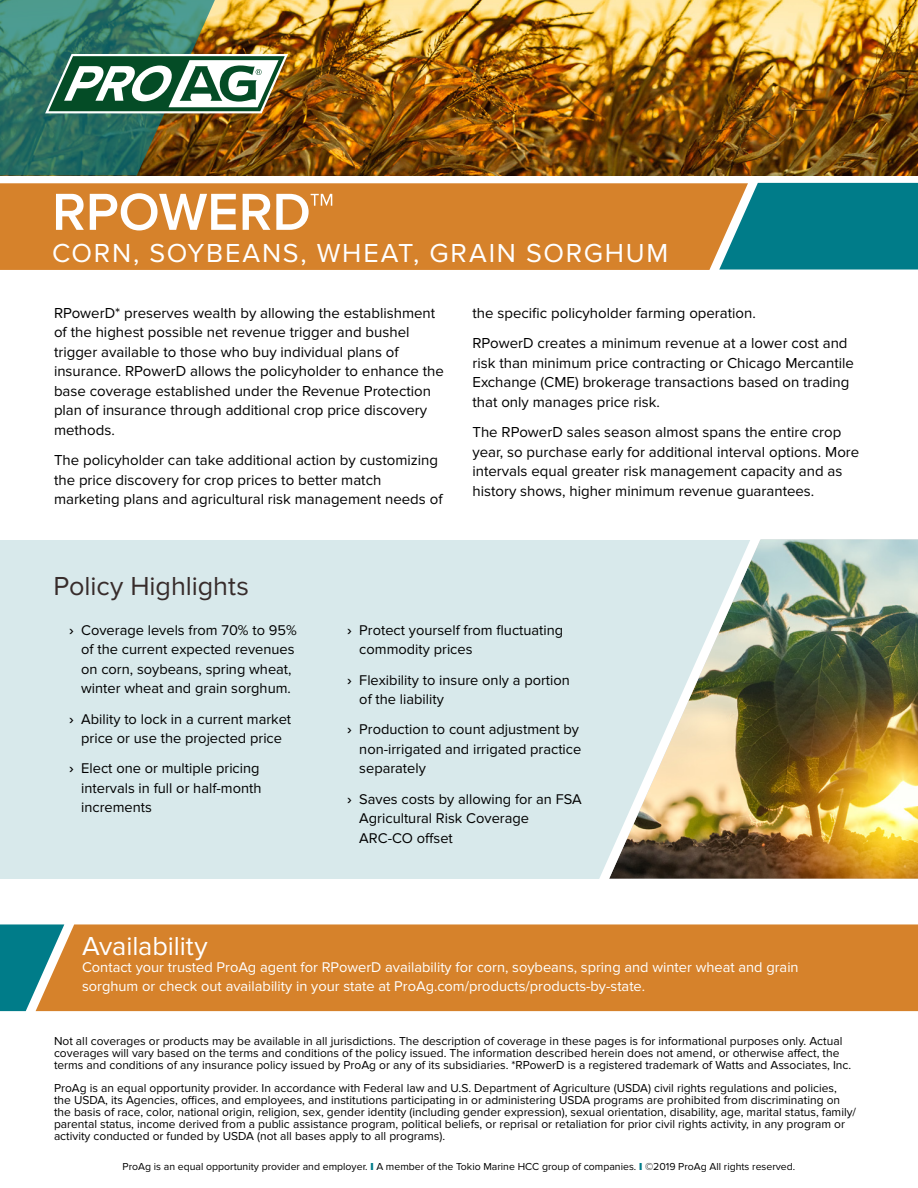
<style>
.page{position:relative;width:918px;height:1188px;background:#fff}
.page>*{position:absolute;margin:0;border:0;box-sizing:border-box;transform-origin:0 0}
.t1{font:600 54px "Proxima Nova";letter-spacing:-.005em;color:#fff}
.t2{font:27px "Proxima Nova";letter-spacing:.06em;color:#fff}
.t3{font:27px "Proxima Nova";letter-spacing:-.005em;color:#372c2b}
.t4{font:27px "Proxima Nova";letter-spacing:-.005em;color:#fff}
.t5{font:15px/19.5px "Proxima Nova";color:#000}
.t6{font:14.7px/19.5px "Proxima Nova";color:#000}
.t7{font:14.7px/19.5px "Proxima Nova";color:#fff}
.t8{font:12px/12px "Proxima Nova";color:#000}
.t9{font:10.5px "Proxima Nova";color:#000}
.s1{font-weight:600}
.s2{font-weight:900;color:#007c89}
</style>
<div class="page">
<div style="left:0;top:540px;width:918px;height:339px;background:#d8e9eb"></div>
<img style="left:288px;top:0;width:630px;height:176px">
<div style="left:0;top:183px;width:719px;height:87px;background:#d6822b"></div>
<svg style="left:719px;top:183px;width:199px;height:87px;background:#188289"></svg>
<svg style="left:0;top:0;width:288px;height:176px;background:#5a7a5c"></svg>
<div style="left:64px;top:924px;width:854px;height:87px;background:#d6822b"></div>
<svg style="left:0;top:924px;width:64px;height:87px;background:#458e89"></svg>
<img style="left:599px;top:539px;width:319px;height:340px">
<h1 class="t1" style="left:52px;top:181px;width:284px">RPOWERD™</h1>
<h2 class="t2" style="left:52px;top:237px;width:618px">CORN, SOYBEANS, WHEAT, GRAIN SORGHUM</h2>
<p class="t5" style="left:54px;top:303px;width:391px">RPowerD* preserves wealth by allowing the establishment of the highest possible net revenue trigger and bushel trigger available to those who buy individual plans of insurance. RPowerD allows the policyholder to enhance the base coverage established under the Revenue Protection plan of insurance through additional crop price discovery methods.</p>
<p class="t5" style="left:54px;top:451px;width:390px">The policyholder can take additional action by customizing the price discovery for crop prices to better match marketing plans and agricultural risk management needs of</p>
<p class="t5" style="left:472px;top:298px;width:377px;line-height:30.3px">the specific policyholder farming operation.<br>RPowerD creates a minimum revenue at a lower cost and</p>
<p class="t5" style="left:472px;top:353px;width:383px">risk than minimum price contracting or Chicago Mercantile<br>Exchange (CME) brokerage transactions based on trading that only manages price risk.</p>
<p class="t5" style="left:472px;top:423px;width:388px">The RPowerD sales season almost spans the entire crop year, so purchase early for additional interval options. More intervals equal greater risk management capacity and as history shows, higher minimum revenue guarantees.</p>
<h2 class="t3" style="left:54px;top:571px;width:197px">Policy Highlights</h2>
<p class="t6" style="left:81px;top:620px;width:217px;text-indent:-12px"><span class="s1">›</span> Coverage levels from 70% to 95% of the current expected revenues on corn, soybeans, spring wheat, winter wheat and grain sorghum.</p>
<p class="t6" style="left:69px;top:709px;width:224px;text-align:center"><span class="s1">›</span> Ability to lock in a current market price or use the projected price</p>
<p class="t6" style="left:81px;top:759px;width:182px;text-indent:-12px"><span class="s1">›</span> Elect one or multiple pricing intervals in full or half-month increments</p>
<p class="t6" style="left:359px;top:620px;width:206px;text-indent:-12px"><span class="s1">›</span> Protect yourself from fluctuating commodity prices</p>
<p class="t6" style="left:359px;top:670px;width:212px;text-indent:-12px"><span class="s1">›</span> Flexibility to insure only a portion of the liability</p>
<p class="t6" style="left:359px;top:720px;width:224px;text-indent:-12px"><span class="s1">›</span> Production to count adjustment by non-irrigated and irrigated practice separately</p>
<p class="t6" style="left:359px;top:789px;width:224px;text-indent:-12px"><span class="s1">›</span> Saves costs by allowing for an FSA<br>Agricultural Risk Coverage<br>ARC-CO offset</p>
<h2 class="t4" style="left:82px;top:931px;width:127px">Availability</h2>
<p class="t7" style="left:82px;top:957px;width:718px">Contact your trusted ProAg agent for RPowerD availability for corn, soybeans, spring and winter wheat and grain sorghum or check out availability in your state at ProAg.com/products/products-by-state.</p>
<p class="t8" style="left:54px;top:1036px;width:799px">Not all coverages or products may be available in all jurisdictions. The description of coverage in these pages is for informational purposes only. Actual coverages will vary based on the terms and conditions of the policy issued. The information described herein does not amend, or otherwise affect, the terms and conditions of any insurance policy issued by ProAg or any of its subsidiaries. *RPowerD is a registered trademark of Watts and Associates, Inc.</p>
<p class="t8" style="left:54px;top:1082px;width:804px">ProAg is an equal opportunity provider. In accordance with Federal law and U.S. Department of Agriculture (USDA) civil rights regulations and policies, the USDA, its Agencies, offices, and employees, and institutions participating in or administering USDA programs are prohibited from discriminating on the basis of race, color, national origin, religion, sex, gender identity (including gender expression), sexual orientation, disability, age, marital status, family/ parental status, income derived from a public assistance program, political beliefs, or reprisal or retaliation for prior civil rights activity, in any program or activity conducted or funded by USDA (not all bases apply to all programs).</p>
<p class="t9" style="left:123px;top:1161px;width:674px">ProAg is an equal opportunity provider and employer. <span class="s2">I</span> A member of the Tokio Marine HCC group of companies. <span class="s2">I</span> ©2019 ProAg All rights reserved.</p>
</div>
